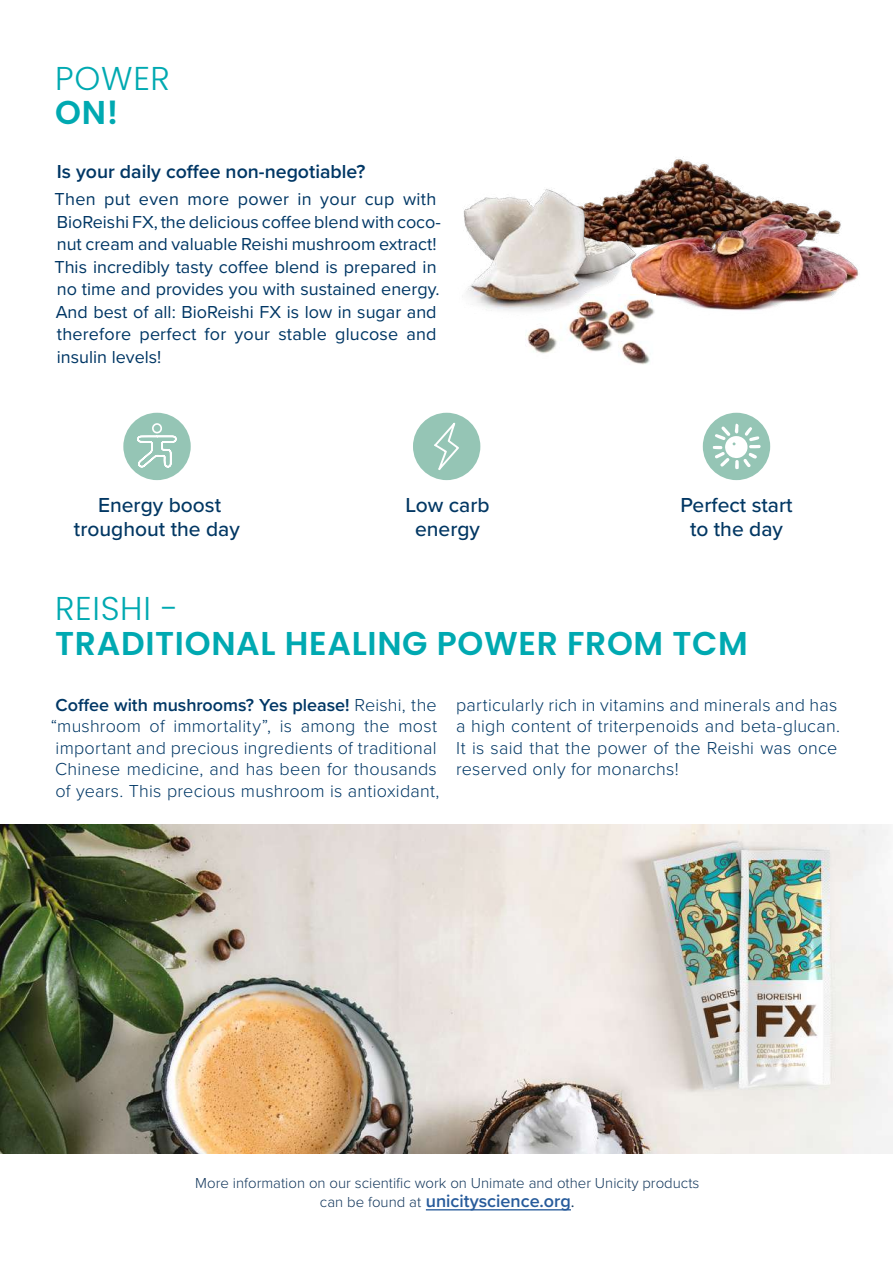
<style>
.page{position:relative;width:893px;height:1263px;background:#fff}
.page>*{position:absolute;margin:0;border:0;box-sizing:border-box;transform-origin:0 0}
.t1{font:600 33px "Poppins";letter-spacing:.02em;color:#00a9b1}
.t2{font:300 33px "Poppins";letter-spacing:.02em;color:#00a9b1}
.t3{font:500 21px/24px "Proxima Nova";color:#023763;text-align:center}
.t4{font:600 19.5px "Proxima Nova";color:#013765}
.t5{font:300 18px/21.6px "Proxima Nova";letter-spacing:.01em;color:#013765}
.t6{font:18px/22.5px "Proxima Nova";color:#013765}
.t7{font:600 18px "Proxima Nova";color:#275b9b}
.t8{font:300 15px "Proxima Nova";color:#13375c}
.s1{font-weight:600}
.s2{font-weight:300;font-size:15px;color:#13375c}
.s3{font-weight:400;font-size:16.5px;color:#13375c}
</style>
<div class="page">
<div style="left:123px;top:413px;width:68px;height:67px;background:#95c5b5;border-radius:50%"></div>
<img style="left:123px;top:413px;width:34px;height:34px">
<div style="left:413px;top:413px;width:67px;height:67px;background:#95c5b5;border-radius:50%"></div>
<img style="left:413px;top:413px;width:29px;height:30px">
<svg style="left:434px;top:422px;width:25px;height:48px"></svg>
<div style="left:703px;top:413px;width:67px;height:67px;background:#95c5b5;border-radius:50%"></div>
<img style="left:708px;top:412px;width:29px;height:17px">
<div style="left:152px;top:423px;width:10px;height:10px;border:2px solid #fff;border-radius:50%"></div>
<svg style="left:135px;top:434px;width:42px;height:47px"></svg>
<img style="left:0;top:825px;width:893px;height:329px">
<svg style="left:713px;top:424px;width:48px;height:45px"></svg>
<img style="left:640px;top:156px;width:101px;height:33px">
<img style="left:655px;top:189px;width:204px;height:122px">
<img style="left:527px;top:338px;width:123px;height:27px">
<img style="left:463px;top:184px;width:192px;height:154px">
<hr style="left:426px;top:1209px;width:145px;height:1px;background:#275b9b">
<h1 class="t2" style="left:55px;top:59px;width:116px">POWER</h1>
<h1 class="t1" style="left:55px;top:93px;width:65px">ON!</h1>
<p class="t4" style="left:57px;top:157px;width:310px">Is your daily coffee non-negotiable?</p>
<p class="t6" style="left:54px;top:187px;width:388px">Then put even more power in your cup with BioReishi FX, the delicious coffee blend with coco&shy;nut cream and valuable Reishi mushroom extract!<br>This incredibly tasty coffee blend is prepared in no time and provides you with sustained energy.<br>And best of all: BioReishi FX is low in sugar and therefore perfect for your stable glucose and insulin levels!</p>
<p class="t3" style="left:74px;top:492px;width:167px">Energy boost troughout the day</p>
<p class="t3" style="left:405px;top:492px;width:86px">Low carb energy</p>
<p class="t3" style="left:680px;top:492px;width:114px">Perfect start to the day</p>
<h1 class="t2" style="left:55px;top:590px;width:125px">REISHI -</h1>
<h1 class="t1" style="left:55px;top:624px;width:694px">TRADITIONAL HEALING POWER FROM TCM</h1>
<p class="t5" style="left:51px;top:693px;width:390px"><span class="s1">Coffee with mushrooms? Yes please!</span> Reishi, the “mushroom of immortality”, is among the most important and precious ingredients of traditional Chinese medicine, and has been for thousands of years. This precious mushroom is antioxidant,</p>
<p class="t5" style="left:456px;top:693px;width:385px">particularly rich in vitamins and minerals and has a high content of triterpenoids and beta-glucan.<br>It is said that the power of the Reishi was once reserved only for monarchs!</p>
<p class="t8" style="left:195px;top:1171px;width:506px">More information on our scientific work on Unimate and other Unicity products</p>
<p class="t7" style="left:320px;top:1188px;width:256px"><span class="s2">can be found at</span> unicityscience.org<span class="s3">.</span></p>
</div>
